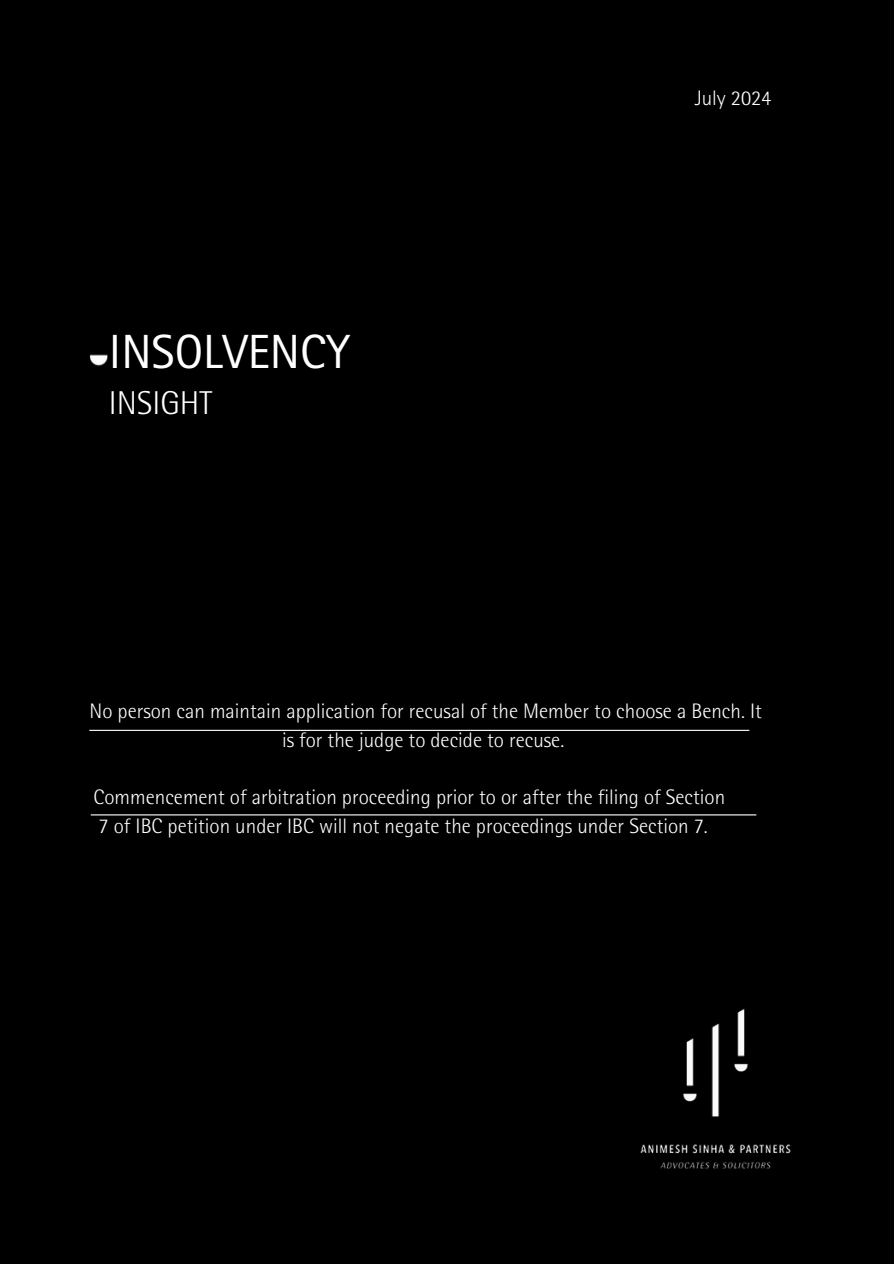
<style>
.page{position:relative;width:894px;height:1264px;background:#fff}
.page>*{position:absolute;margin:0;border:0;box-sizing:border-box;transform-origin:0 0}
.t1{font:48px "Rotis Sans Serif Std";color:#fff}
.t2{font:300 33px "Rotis Semi Sans Std";color:#fff}
.t3{font:300 21px/29.2px "Rotis Semi Sans Std";color:#fff;text-align:center}
</style>
<div class="page">
<div style="left:0;top:0;width:893px;height:1263px;background:#000"></div>
<img style="left:640px;top:1008px;width:151px;height:161px">
<hr style="left:89px;top:729px;width:660px;height:2px;background:#fff">
<img style="left:89px;top:354px;width:19px;height:12px">
<hr style="left:91px;top:814px;width:665px;height:1px;background:#fff">
<h1 class="t1" style="left:109px;top:334px;width:242px">INSOLVENCY</h1>
<h2 class="t2" style="left:109px;top:391px;width:105px">INSIGHT</h2>
<p class="t3" style="left:694px;top:86px;width:78px">July 2024</p>
<p class="t3" style="left:89px;top:699px;width:673px">No person can maintain application for recusal of the Member to choose a Bench. It is for the judge to decide to recuse.</p>
<p class="t3" style="left:94px;top:784px;width:633px">Commencement of arbitration proceeding prior to or after the filing of Section</p>
<p class="t3" style="left:99px;top:813px;width:610px">7 of IBC petition under IBC will not negate the proceedings under Section 7.</p>
</div>
